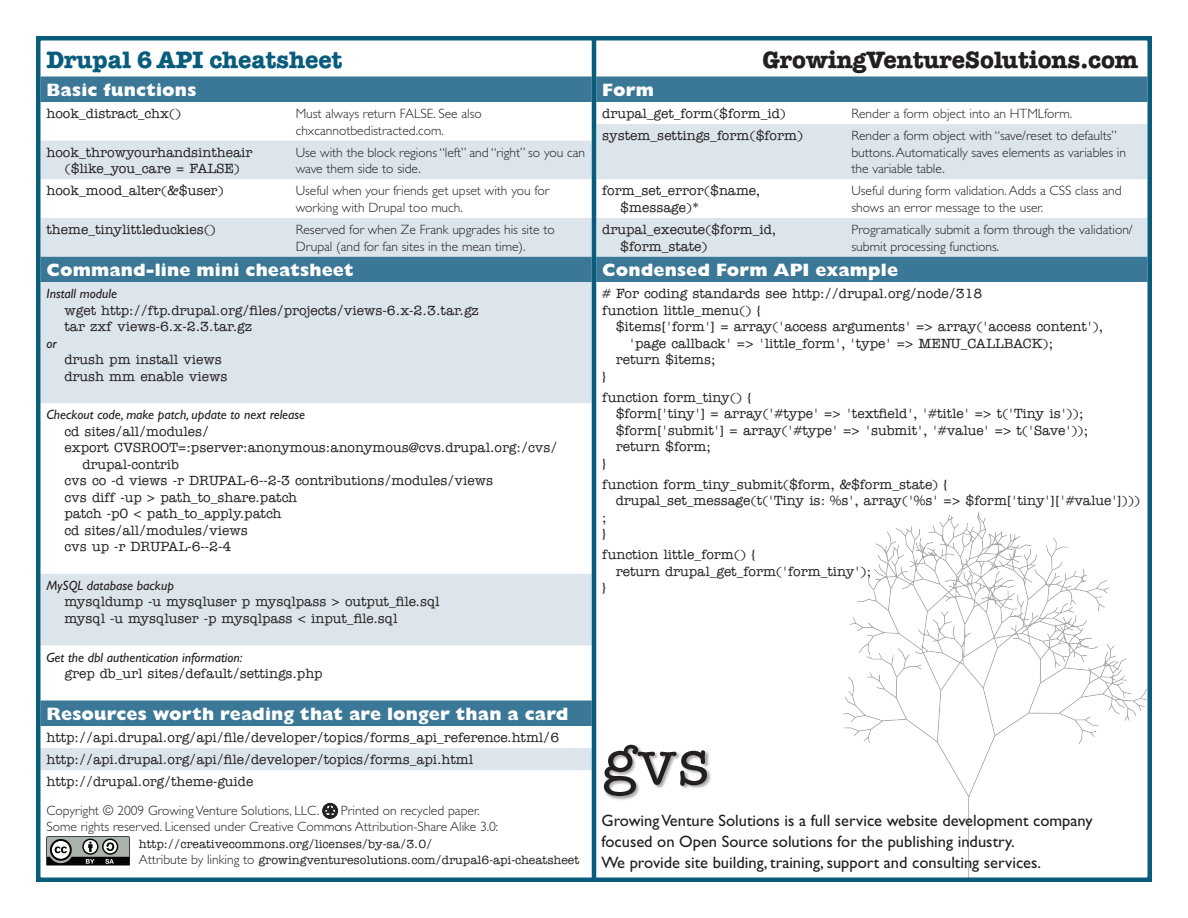
<style>
.page{position:relative;width:1188px;height:918px;background:#fff}
.page>*{position:absolute;margin:0;border:0;box-sizing:border-box;transform-origin:0 0}
.t1{font:500 63px "American Typewriter";color:#231f20}
.t2{font:700 24px "American Typewriter";color:#231f20}
.t3{font:700 24px "American Typewriter";color:#0a5c7d}
.t4{font:800 18px "Gill Sans";letter-spacing:.005em;color:#fff}
.t5{font:16.5px/21px "Gill Sans";color:#231f20}
.t6{font:500 13.5px/16.5px "American Typewriter";color:#231f20}
.t7{font:300 13.5px/16.5px "Gill Sans";color:#231f20}
.t8{font:italic 13.5px "Gill Sans";color:#231f20}
.t9{font:500 12px/16.5px "American Typewriter";color:#231f20}
.s1{font-family:"Gill Sans";font-weight:300;font-size:13.5px}
</style>
<div class="page">
<img style="left:842px;top:512px;width:304px;height:365px">
<svg style="left:41px;top:76px;width:551px;height:65px"></svg>
<svg style="left:41px;top:141px;width:551px;height:629px;fill:#dce5eb"></svg>
<svg style="left:596px;top:76px;width:551px;height:206px;fill:#3b7897"></svg>
<svg style="left:596px;top:124px;width:551px;height:132px;fill:#dce5eb"></svg>
<div style="left:603px;top:744px;width:109px;height:58px;background:#231f20;opacity:.4"></div>
<svg style="left:46px;top:836px;width:84px;height:30px;background:#767976"></svg>
<div style="left:323px;top:803px;width:15px;height:15px;border:1px solid #231f20;border-radius:50%"></div>
<svg style="left:324px;top:804px;width:13px;height:13px"></svg>
<div style="left:36px;top:36px;width:1116px;height:846px;border:4px solid #0a5c7d"></div>
<hr style="left:592px;top:39px;width:4px;height:840px;background:#0a5c7d">
<h2 class="t3" style="left:46px;top:45px;width:298px">Drupal 6 API cheatsheet</h2>
<h2 class="t2" style="left:763px;top:45px;width:377px">GrowingVentureSolutions.com</h2>
<h3 class="t4" style="left:46px;top:79px;width:151px">Basic functions</h3>
<p class="t6" style="left:46px;top:106px;width:136px">hook_distract_chx()</p>
<p class="t7" style="left:296px;top:106px;width:188px">Must always return FALSE. See also chxcannotbedistracted.com.</p>
<p class="t6" style="left:46px;top:144px;width:208px;text-align:center">hook_throwyourhandsintheair ($like_you_care = FALSE)</p>
<p class="t7" style="left:296px;top:144px;width:291px">Use with the block regions “left” and “right” so you can wave them side to side.</p>
<p class="t6" style="left:46px;top:183px;width:179px">hook_mood_alter(&amp;$user)</p>
<p class="t7" style="left:296px;top:183px;width:255px">Useful when your friends get upset with you for working with Drupal too much.</p>
<p class="t6" style="left:46px;top:221px;width:171px">theme_tinylittleduckies()</p>
<p class="t7" style="left:296px;top:221px;width:261px">Reserved for when Ze Frank upgrades his site to<br>Drupal (and for fan sites in the mean time).</p>
<h3 class="t4" style="left:46px;top:259px;width:309px">Command-line mini cheatsheet</h3>
<p class="t8" style="left:46px;top:286px;width:72px">Install module</p>
<p class="t6" style="left:64px;top:302px;width:416px">wget http://ftp.drupal.org/files/projects/views-6.x-2.3.tar.gz tar zxf views-6.x-2.3.tar.gz</p>
<p class="t8" style="left:46px;top:335px;width:12px">or</p>
<p class="t6" style="left:64px;top:352px;width:165px">drush pm install views drush mm enable views</p>
<p class="t8" style="left:46px;top:407px;width:260px">Checkout code, make patch, update to next release</p>
<p class="t6" style="left:64px;top:423px;width:146px">cd sites/all/modules/</p>
<p class="t6" style="left:64px;top:440px;width:495px">export CVSROOT=:pserver:anonymous:anonymous@cvs.drupal.org:/cvs/</p>
<p class="t6" style="left:82px;top:456px;width:98px">drupal-contrib</p>
<p class="t6" style="left:64px;top:473px;width:430px">cvs co -d views -r DRUPAL-6--2-3 contributions/modules/views</p>
<p class="t6" style="left:64px;top:489px;width:234px">cvs diff -up &gt; path_to_share.patch</p>
<p class="t6" style="left:64px;top:506px;width:218px">patch -p0 &lt; path_to_apply.patch</p>
<p class="t6" style="left:64px;top:522px;width:185px">cd sites/all/modules/views</p>
<p class="t6" style="left:64px;top:539px;width:168px">cvs up -r DRUPAL-6--2-4</p>
<p class="t8" style="left:46px;top:578px;width:129px">MySQL database backup</p>
<p class="t6" style="left:64px;top:594px;width:377px">mysqldump -u mysqluser p mysqlpass &gt; output_file.sql mysql -u mysqluser -p mysqlpass &lt; input_file.sql</p>
<p class="t8" style="left:46px;top:649px;width:198px">Get the dbl authentication information:</p>
<p class="t6" style="left:64px;top:665px;width:260px">grep db_url sites/default/settings.php</p>
<h3 class="t4" style="left:46px;top:703px;width:524px">Resources worth reading that are longer than a card</h3>
<p class="t6" style="left:46px;top:727px;width:514px;line-height:22.2px">http://api.drupal.org/api/file/developer/topics/forms_api_reference.html/6 http://api.drupal.org/api/file/developer/topics/forms_api.html http://drupal.org/theme-guide</p>
<p class="t7" style="left:46px;top:802px;width:274px">Copyright © 2009 Growing Venture Solutions, LLC.</p>
<p class="t7" style="left:46px;top:802px;width:453px;text-indent:294px">Printed on recycled paper.<br>Some rights reserved. Licensed under Creative Commons Attribution-Share Alike 3.0:</p>
<p class="t9" style="left:139px;top:836px;width:442px">http://creativecommons.org/licenses/by-sa/3.0/<br><span class="s1">Attribute by linking to</span> growingventuresolutions.com/drupal6-api-cheatsheet</p>
<h3 class="t4" style="left:602px;top:79px;width:53px">Form</h3>
<p class="t6" style="left:602px;top:106px;width:185px">drupal_get_form($form_id)</p>
<p class="t7" style="left:851px;top:106px;width:222px">Render a form object into an HTMLform.</p>
<p class="t6" style="left:602px;top:128px;width:203px">system_settings_form($form)</p>
<p class="t7" style="left:851px;top:128px;width:276px">Render a form object with “save/reset to defaults” buttons. Automatically saves elements as variables in the variable table.</p>
<p class="t6" style="left:620px;top:183px;width:142px;text-indent:-18px">form_set_error($name, $message)*</p>
<p class="t7" style="left:851px;top:183px;width:272px">Useful during form validation. Adds a CSS class and shows an error message to the user.</p>
<p class="t6" style="left:620px;top:221px;width:158px;text-indent:-18px">drupal_execute($form_id, $form_state)</p>
<p class="t7" style="left:851px;top:221px;width:283px">Programatically submit a form through the validation/ submit processing functions.</p>
<h3 class="t4" style="left:602px;top:259px;width:297px">Condensed Form API example</h3>
<p class="t6" style="left:602px;top:286px;width:382px"># For coding standards see http://drupal.org/node/318 function little_menu() {</p>
<p class="t6" style="left:616px;top:319px;width:489px">$items['form'] = array('access arguments' =&gt; array('access content'),</p>
<p class="t6" style="left:629px;top:335px;width:426px">'page callback' =&gt; 'little_form', 'type' =&gt; MENU_CALLBACK);</p>
<p class="t6" style="left:616px;top:352px;width:101px">return $items;</p>
<p class="t6" style="left:602px;top:366px;width:151px;line-height:21px">}<br>function form_tiny() {</p>
<p class="t6" style="left:616px;top:406px;width:474px">$form['tiny'] = array('#type' =&gt; 'textfield', '#title' =&gt; t('Tiny is')); $form['submit'] = array('#type' =&gt; 'submit', '#value' =&gt; t('Save')); return $form;</p>
<p class="t6" style="left:602px;top:453px;width:347px;line-height:21px">}<br>function form_tiny_submit($form, &amp;$form_state) {</p>
<p class="t6" style="left:616px;top:493px;width:526px">drupal_set_message(t('Tiny is: %s', array('%s' =&gt; $form['tiny']['#value'])))</p>
<p class="t6" style="left:602px;top:509px;width:6px">; }</p>
<p class="t6" style="left:602px;top:547px;width:154px">function little_form() {</p>
<p class="t6" style="left:616px;top:563px;width:257px">return drupal_get_form('form_tiny');</p>
<p class="t6" style="left:602px;top:580px;width:5px">}</p>
<h1 class="t1" style="left:602px;top:728px;width:110px">gvs</h1>
<p class="t5" style="left:602px;top:810px;width:493px">Growing Venture Solutions is a full service website development company focused on Open Source solutions for the publishing industry.<br>We provide site building, training, support and consulting services.</p>
</div>
